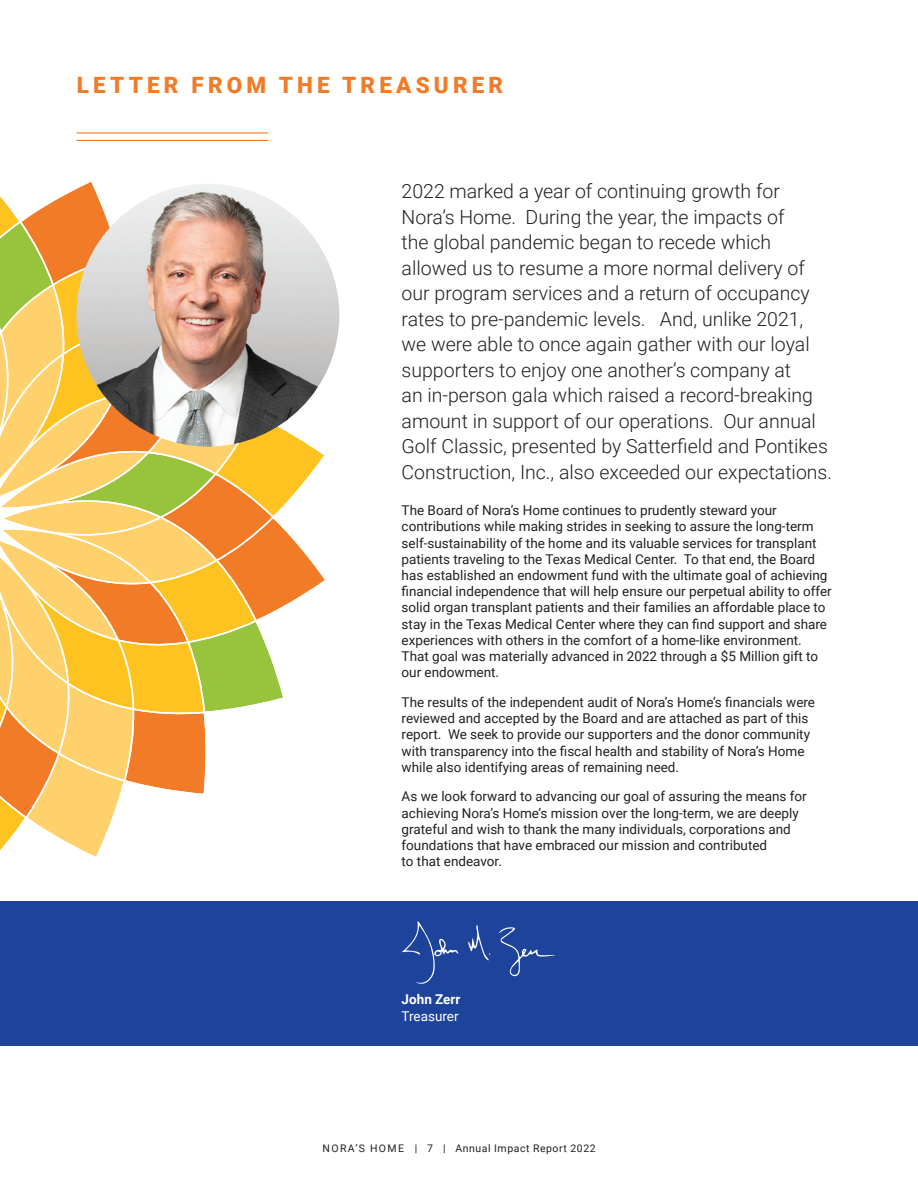
<style>
.page{position:relative;width:918px;height:1188px;background:#fff}
.page>*{position:absolute;margin:0;border:0;box-sizing:border-box;transform-origin:0 0}
.t1{font:900 22.5px "Roboto";letter-spacing:.185em;color:#f27b27}
.t2{font:300 19.5px/25.5px "Roboto";color:#231f20}
.t3{font:13.5px/16.2px "Roboto";color:#231f20}
.t4{font:13.5px "Roboto";color:#fff}
.t5{font:700 13.5px "Roboto";color:#fff}
.t6{font:10.5px "Roboto";letter-spacing:.05em;color:#231f20}
</style>
<div class="page">
<svg style="left:0;top:182px;width:325px;height:675px"></svg>
<div style="left:0;top:901px;width:918px;height:144px;background:#1e439b"></div>
<svg style="left:499px;top:927px;width:56px;height:50px"></svg>
<svg style="left:468px;top:925px;width:22px;height:35px"></svg>
<svg style="left:402px;top:921px;width:57px;height:63px"></svg>
<hr style="left:76px;top:132px;width:192px;height:2px;background:#f27b27">
<hr style="left:76px;top:140px;width:192px;height:1px;background:#f27b27">
<img style="left:76px;top:184px;width:263px;height:263px;border-radius:131px">
<p class="t1" style="left:77px;top:70px;width:428px">LETTER FROM THE TREASURER</p>
<p class="t2" style="left:402px;top:178px;width:432px">2022 marked a year of continuing growth for Nora’s Home. During the year, the impacts of<br>the global pandemic began to recede which allowed us to resume a more normal delivery of our program services and a return of occupancy rates to pre-pandemic levels. And, unlike 2021, we were able to once again gather with our loyal supporters to enjoy one another’s company at<br>an in-person gala which raised a record-breaking amount in support of our operations. Our annual Golf Classic, presented by Satterfield and Pontikes Construction, Inc., also exceeded our expectations.</p>
<p class="t3" style="left:402px;top:502px;width:432px">The Board of Nora’s Home continues to prudently steward your contributions while making strides in seeking to assure the long-term self-sustainability of the home and its valuable services for transplant patients traveling to the Texas Medical Center. To that end, the Board has established an endowment fund with the ultimate goal of achieving financial independence that will help ensure our perpetual ability to offer solid organ transplant patients and their families an affordable place to stay in the Texas Medical Center where they can find support and share experiences with others in the comfort of a home-like environment.<br>That goal was materially advanced in 2022 through a $5 Million gift to our endowment.</p>
<p class="t3" style="left:402px;top:694px;width:415px">The results of the independent audit of Nora’s Home’s financials were reviewed and accepted by the Board and are attached as part of this report. We seek to provide our supporters and the donor community with transparency into the fiscal health and stability of Nora’s Home while also identifying areas of remaining need.</p>
<p class="t3" style="left:402px;top:788px;width:407px">As we look forward to advancing our goal of assuring the means for achieving Nora’s Home’s mission over the long-term, we are deeply grateful and wish to thank the many individuals, corporations and foundations that have embraced our mission and contributed<br>to that endeavor.</p>
<p class="t5" style="left:402px;top:990px;width:60px">John Zerr</p>
<p class="t4" style="left:402px;top:1006px;width:59px">Treasurer</p>
<p class="t6" style="left:323px;top:1141px;width:275px">NORA’S HOME | 7 | Annual Impact Report 2022</p>
</div>
